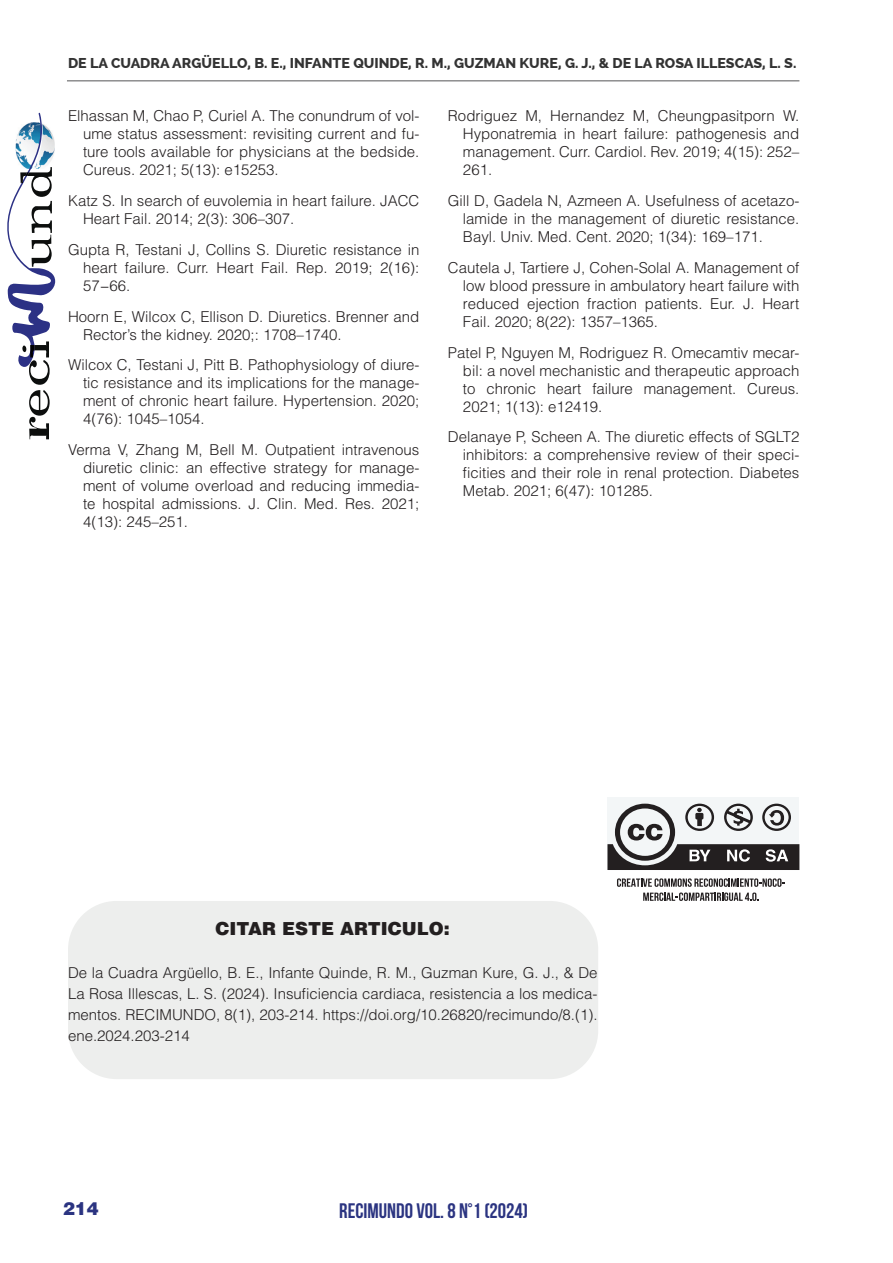
<style>
.page{position:relative;width:893px;height:1263px;background:#fff}
.page>*{position:absolute;margin:0;border:0;box-sizing:border-box;transform-origin:0 0}
.t1{font:700 21px "Bebas Neue";color:#2b3481}
.t2{font:900 18px "Helvetica LT Std";color:#231f20}
.t3{font:900 18px "Helvetica LT Std";color:#2b3481}
.t4{font:300 15px/18px "Helvetica LT Std";color:#231f20;text-align:justify}
.t5{font:800 14.25px "Raleway";color:#333}
</style>
<div class="page">
<hr style="left:67px;top:80px;width:732px;height:1px;background:#545557">
<svg style="left:7px;top:113px;width:48px;height:326px"></svg>
<svg style="left:617px;top:878px;width:168px;height:23px"></svg>
<div style="left:607px;top:797px;width:192px;height:73px;background:#f3f6f7"></div>
<svg style="left:607px;top:804px;width:192px;height:66px"></svg>
<div style="left:68px;top:901px;width:530px;height:178px;background:#edeeed;border-radius:49px"></div>
<p class="t5" style="left:68px;top:55px;width:730px">DE LA CUADRA ARGÜELLO, B. E., INFANTE QUINDE, R. M., GUZMAN KURE, G. J., &amp; DE LA ROSA ILLESCAS, L. S.</p>
<p class="t4" style="left:83px;top:107px;width:338px;text-indent:-15px">Elhassan M, Chao P, Curiel A. The conundrum of vol&shy;ume status assessment: revisiting current and fu&shy;ture tools available for physicians at the bedside.<br>Cureus. 2021; 5(13): e15253.</p>
<p class="t4" style="left:83px;top:192px;width:338px;text-indent:-15px">Katz S. In search of euvolemia in heart failure. JACC<br>Heart Fail. 2014; 2(3): 306–307.</p>
<p class="t4" style="left:83px;top:240px;width:338px;text-indent:-15px">Gupta R, Testani J, Collins S. Diuretic resistance in heart failure. Curr. Heart Fail. Rep. 2019; 2(16):<br>57−66.</p>
<p class="t4" style="left:83px;top:307px;width:338px;text-indent:-15px">Hoorn E, Wilcox C, Ellison D. Diuretics. Brenner and<br>Rector’s the kidney. 2020;: 1708–1740.</p>
<p class="t4" style="left:83px;top:356px;width:338px;text-indent:-15px">Wilcox C, Testani J, Pitt B. Pathophysiology of diure&shy;tic resistance and its implications for the manage&shy;ment of chronic heart failure. Hypertension. 2020; 4(76): 1045–1054.</p>
<p class="t4" style="left:83px;top:441px;width:338px;text-indent:-15px">Verma V, Zhang M, Bell M. Outpatient intravenous diuretic clinic: an effective strategy for manage&shy;ment of volume overload and reducing immedia&shy;te hospital admissions. J. Clin. Med. Res. 2021; 4(13): 245–251.</p>
<p class="t4" style="left:463px;top:107px;width:338px;text-indent:-15px">Rodriguez M, Hernandez M, Cheungpasitporn W.<br>Hyponatremia in heart failure: pathogenesis and management. Curr. Cardiol. Rev. 2019; 4(15): 252– 261.</p>
<p class="t4" style="left:463px;top:192px;width:338px;text-indent:-15px">Gill D, Gadela N, Azmeen A. Usefulness of acetazo&shy;lamide in the management of diuretic resistance.<br>Bayl. Univ. Med. Cent. 2020; 1(34): 169–171.</p>
<p class="t4" style="left:463px;top:258px;width:338px;text-indent:-15px">Cautela J, Tartiere J, Cohen-Solal A. Management of low blood pressure in ambulatory heart failure with reduced ejection fraction patients. Eur. J. Heart Fail. 2020; 8(22): 1357–1365.</p>
<p class="t4" style="left:463px;top:343px;width:338px;text-indent:-15px">Patel P, Nguyen M, Rodriguez R. Omecamtiv mecar&shy;bil: a novel mechanistic and therapeutic approach to chronic heart failure management. Cureus.<br>2021; 1(13): e12419.</p>
<p class="t4" style="left:463px;top:428px;width:338px;text-indent:-15px">Delanaye P, Scheen A. The diuretic effects of SGLT2 inhibitors: a comprehensive review of their speci&shy;ficities and their role in renal protection. Diabetes Metab. 2021; 6(47): 101285.</p>
<p class="t2" style="left:216px;top:917px;width:236px">CITAR ESTE ARTICULO:</p>
<p class="t4" style="left:68px;top:962px;width:531px;line-height:21px">De la Cuadra Argüello, B. E., Infante Quinde, R. M., Guzman Kure, G. J., &amp; De La Rosa Illescas, L. S. (2024). Insuficiencia cardiaca, resistencia a los medica&shy;mentos. RECIMUNDO, 8(1), 203-214. https://doi.org/10.26820/recimundo/8.(1). ene.2024.203-214</p>
<p class="t3" style="left:63px;top:1197px;width:38px">214</p>
<h1 class="t1" style="left:339px;top:1199px;width:190px">RECIMUNDO VOL. 8 N°1 (2024)</h1>
</div>
